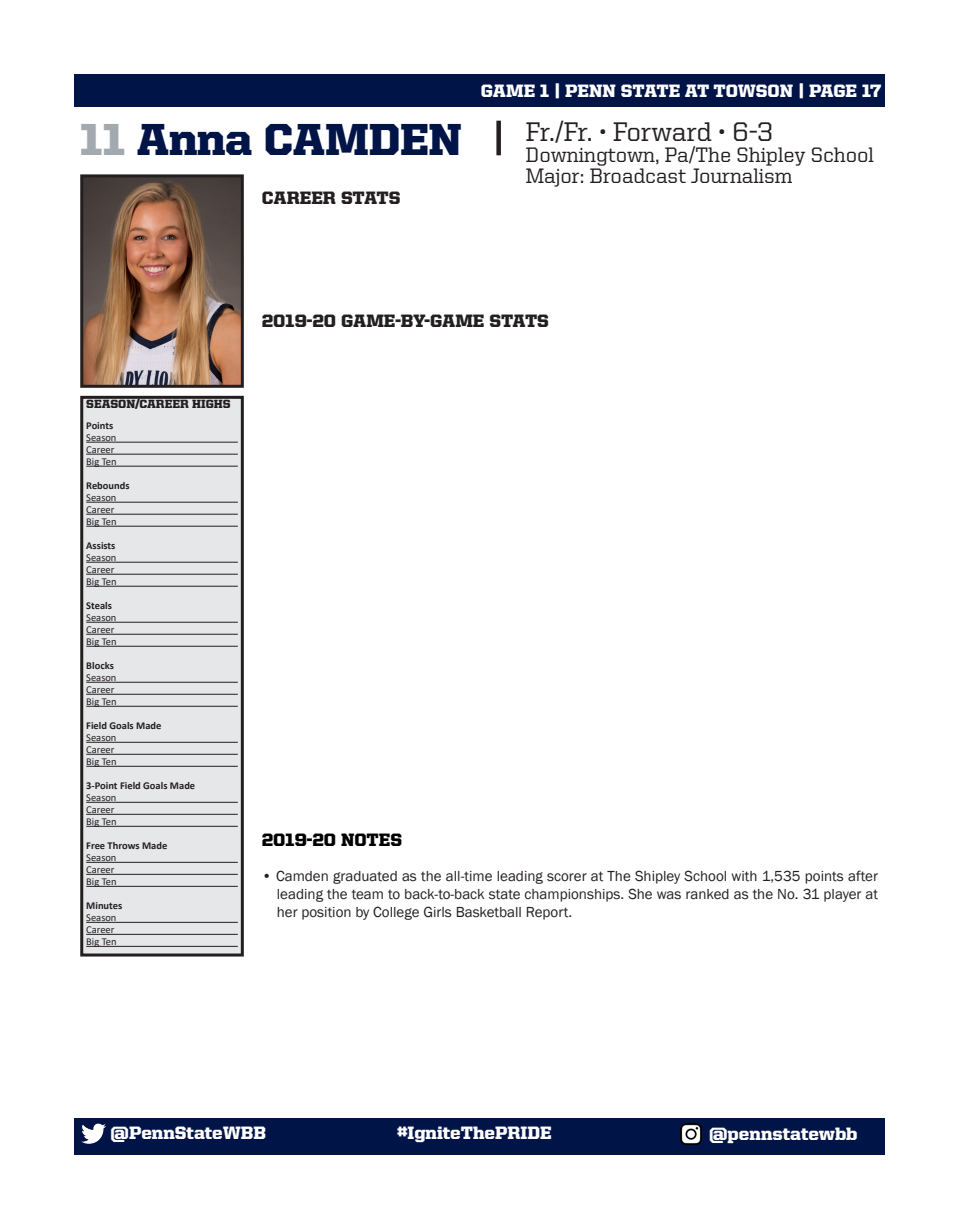
<style>
.page{position:relative;width:959px;height:1229px;background:#fff}
.page>*{position:absolute;margin:0;border:0;box-sizing:border-box;transform-origin:0 0}
.t1{font:900 45px "United Serif Reg";letter-spacing:-.01em;color:#001447}
.t2{font:500 27px "United Serif Reg";letter-spacing:-.015em;color:#231f20}
.t3{font:500 21px "United Serif Reg";letter-spacing:-.005em;color:#231f20}
.t4{font:900 18px "United Serif Reg";color:#fff}
.t5{font:900 18px "United Serif Reg";color:#231f20}
.t6{font:900 18px "United Serif Reg";color:#000}
.t7{font:15px/18px "Franklin Gothic";color:#231f20;text-align:justify}
.t8{font:900 12px "United Serif Reg";color:#231f20}
.t9{font:10.5px "Calibri";color:#231f20}
.t10{font:700 10.5px "Calibri";color:#231f20}
.s1{color:#a2aaaf}
</style>
<div class="page">
<div style="left:74px;top:74px;width:810px;height:32px;background:#001447"></div>
<div style="left:74px;top:1118px;width:810px;height:36px;background:#001447"></div>
<img style="left:81px;top:1123px;width:24px;height:21px">
<img style="left:680px;top:1123px;width:21px;height:21px">
<div style="left:496px;top:121px;width:5px;height:34px;background:#231f20"></div>
<img style="left:84px;top:178px;width:156px;height:206px">
<div style="left:80px;top:174px;width:164px;height:214px;border:3px solid #231f20"></div>
<div style="left:82px;top:397px;width:160px;height:558px;background:#e6e7e9"></div>
<hr style="left:86px;top:442px;width:152px;height:1px;background:#231f20">
<hr style="left:86px;top:454px;width:152px;height:1px;background:#231f20">
<hr style="left:86px;top:466px;width:152px;height:1px;background:#231f20">
<hr style="left:86px;top:502px;width:152px;height:1px;background:#231f20">
<hr style="left:86px;top:514px;width:152px;height:1px;background:#231f20">
<hr style="left:86px;top:526px;width:152px;height:1px;background:#231f20">
<hr style="left:86px;top:562px;width:152px;height:1px;background:#231f20">
<hr style="left:86px;top:574px;width:152px;height:1px;background:#231f20">
<hr style="left:86px;top:586px;width:152px;height:1px;background:#231f20">
<hr style="left:86px;top:622px;width:152px;height:1px;background:#231f20">
<hr style="left:86px;top:634px;width:152px;height:1px;background:#231f20">
<hr style="left:86px;top:646px;width:152px;height:1px;background:#231f20">
<hr style="left:86px;top:682px;width:152px;height:1px;background:#231f20">
<hr style="left:86px;top:694px;width:152px;height:1px;background:#231f20">
<hr style="left:86px;top:706px;width:152px;height:1px;background:#231f20">
<hr style="left:86px;top:742px;width:152px;height:1px;background:#231f20">
<hr style="left:86px;top:754px;width:152px;height:1px;background:#231f20">
<hr style="left:86px;top:766px;width:152px;height:1px;background:#231f20">
<hr style="left:86px;top:802px;width:152px;height:1px;background:#231f20">
<hr style="left:86px;top:814px;width:152px;height:1px;background:#231f20">
<hr style="left:86px;top:826px;width:152px;height:1px;background:#231f20">
<hr style="left:86px;top:862px;width:152px;height:1px;background:#231f20">
<hr style="left:86px;top:874px;width:152px;height:1px;background:#231f20">
<hr style="left:86px;top:886px;width:152px;height:1px;background:#231f20">
<hr style="left:86px;top:922px;width:152px;height:1px;background:#231f20">
<hr style="left:86px;top:934px;width:152px;height:1px;background:#231f20">
<hr style="left:86px;top:946px;width:152px;height:1px;background:#231f20">
<div style="left:80px;top:396px;width:164px;height:560px;border:3px solid #231f20"></div>
<p class="t4" style="left:481px;top:81px;width:402px">GAME 1 | PENN STATE AT TOWSON | PAGE 17</p>
<p class="t1" style="left:80px;top:114px;width:383px"><span class="s1">11</span> Anna CAMDEN</p>
<p class="t2" style="left:526px;top:117px;width:249px">Fr./Fr. • Forward • 6-3</p>
<p class="t3" style="left:526px;top:143px;width:349px">Downingtown, Pa/The Shipley School</p>
<p class="t3" style="left:526px;top:164px;width:268px">Major: Broadcast Journalism</p>
<p class="t5" style="left:262px;top:188px;width:140px">CAREER STATS</p>
<p class="t8" style="left:86px;top:397px;width:146px">SEASON/CAREER HIGHS</p>
<p class="t10" style="left:86px;top:418px;width:29px">Points</p>
<p class="t9" style="left:86px;top:430px;width:32px">Season</p>
<p class="t9" style="left:86px;top:442px;width:30px">Career</p>
<p class="t9" style="left:86px;top:454px;width:32px">Big Ten</p>
<p class="t10" style="left:86px;top:478px;width:45px">Rebounds</p>
<p class="t9" style="left:86px;top:490px;width:32px">Season</p>
<p class="t9" style="left:86px;top:502px;width:30px">Career</p>
<p class="t9" style="left:86px;top:514px;width:32px">Big Ten</p>
<p class="t10" style="left:86px;top:538px;width:31px">Assists</p>
<p class="t9" style="left:86px;top:550px;width:32px">Season</p>
<p class="t9" style="left:86px;top:562px;width:30px">Career</p>
<p class="t9" style="left:86px;top:574px;width:32px">Big Ten</p>
<p class="t10" style="left:86px;top:598px;width:27px">Steals</p>
<p class="t9" style="left:86px;top:610px;width:32px">Season</p>
<p class="t9" style="left:86px;top:622px;width:30px">Career</p>
<p class="t9" style="left:86px;top:634px;width:32px">Big Ten</p>
<p class="t10" style="left:86px;top:658px;width:29px">Blocks</p>
<p class="t9" style="left:86px;top:670px;width:32px">Season</p>
<p class="t9" style="left:86px;top:682px;width:30px">Career</p>
<p class="t9" style="left:86px;top:694px;width:32px">Big Ten</p>
<p class="t10" style="left:86px;top:718px;width:77px">Field Goals Made</p>
<p class="t9" style="left:86px;top:730px;width:32px">Season</p>
<p class="t9" style="left:86px;top:742px;width:30px">Career</p>
<p class="t9" style="left:86px;top:754px;width:32px">Big Ten</p>
<p class="t10" style="left:86px;top:778px;width:110px">3-Point Field Goals Made</p>
<p class="t9" style="left:86px;top:790px;width:32px">Season</p>
<p class="t9" style="left:86px;top:802px;width:30px">Career</p>
<p class="t9" style="left:86px;top:814px;width:32px">Big Ten</p>
<p class="t10" style="left:86px;top:838px;width:83px">Free Throws Made</p>
<p class="t9" style="left:86px;top:850px;width:32px">Season</p>
<p class="t9" style="left:86px;top:862px;width:30px">Career</p>
<p class="t9" style="left:86px;top:874px;width:32px">Big Ten</p>
<p class="t10" style="left:86px;top:898px;width:38px">Minutes</p>
<p class="t9" style="left:86px;top:910px;width:32px">Season</p>
<p class="t9" style="left:86px;top:922px;width:30px">Career</p>
<p class="t9" style="left:86px;top:934px;width:32px">Big Ten</p>
<p class="t5" style="left:262px;top:310px;width:288px">2019-20 GAME-BY-GAME STATS</p>
<p class="t6" style="left:262px;top:830px;width:142px">2019-20 NOTES</p>
<p class="t7" style="left:277px;top:867px;width:602px;text-indent:-15px">• Camden graduated as the all-time leading scorer at The Shipley School with 1,535 points after leading the team to back-to-back state championships. She was ranked as the No. 31 player at her position by College Girls Basketball Report.</p>
<p class="t4" style="left:111px;top:1123px;width:157px">@PennStateWBB</p>
<p class="t4" style="left:397px;top:1123px;width:156px">#IgniteThePRIDE</p>
<p class="t4" style="left:709px;top:1123px;width:150px">@pennstatewbb</p>
</div>
